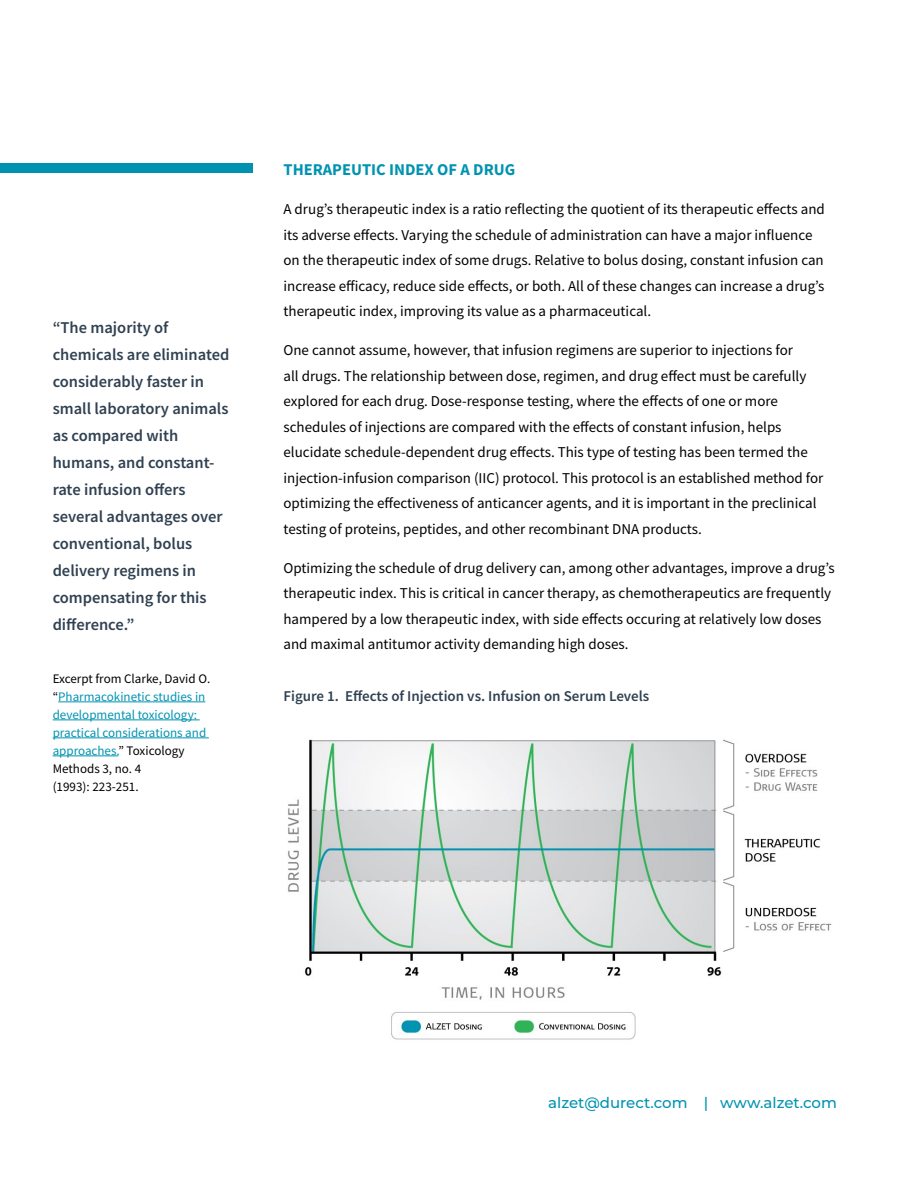
<style>
.page{position:relative;width:918px;height:1188px;background:#fff}
.page>*{position:absolute;margin:0;border:0;box-sizing:border-box;transform-origin:0 0}
.t1{font:600 16.5px/27px "Source Sans Pro";color:#304151}
.t2{font:700 16.5px "Source Sans Pro";color:#0093b1}
.t3{font:15px/25.5px "Source Sans Pro";color:#000}
.t4{font:600 15px "Source Sans Pro";color:#304151}
.t5{font:500 15px "Montserrat";color:#0093b1}
.t6{font:13.05px/18px "Source Sans Pro";color:#0093b1}
.t7{font:13.05px "Source Sans Pro";color:#000}
.s1{color:#000}
</style>
<div class="page">
<hr style="left:58px;top:702px;width:147px;height:1px;background:#0093b1">
<hr style="left:53px;top:720px;width:147px;height:1px;background:#0093b1">
<hr style="left:53px;top:738px;width:156px;height:1px;background:#0093b1">
<hr style="left:53px;top:756px;width:65px;height:1px;background:#0093b1">
<img style="left:288px;top:739px;width:544px;height:301px">
<div style="left:0;top:164px;width:253px;height:9px;background:#0093b1"></div>
<p class="t1" style="left:53px;top:314px;width:178px">“The majority of chemicals are eliminated considerably faster in small laboratory animals as compared with humans, and constant&shy;rate infusion offers several advantages over conventional, bolus delivery regimens in compensating for this difference.”</p>
<p class="t7" style="left:53px;top:670px;width:159px">Excerpt from Clarke, David O.</p>
<p class="t6" style="left:53px;top:687px;width:154px"><span class="s1">“</span>Pharmacokinetic studies in</p>
<p class="t6" style="left:53px;top:705px;width:155px">developmental toxicology: practical considerations and approaches.<span class="s1">” Toxicology<br>Methods 3, no. 4<br>(1993): 223-251.</span></p>
<p class="t2" style="left:284px;top:159px;width:233px">THERAPEUTIC INDEX OF A DRUG</p>
<p class="t3" style="left:284px;top:196px;width:543px">A drug’s therapeutic index is a ratio reflecting the quotient of its therapeutic effects and its adverse effects. Varying the schedule of administration can have a major influence on the therapeutic index of some drugs. Relative to bolus dosing, constant infusion can increase efficacy, reduce side effects, or both. All of these changes can increase a drug’s therapeutic index, improving its value as a pharmaceutical.</p>
<p class="t3" style="left:284px;top:337px;width:541px">One cannot assume, however, that infusion regimens are superior to injections for<br>all drugs. The relationship between dose, regimen, and drug effect must be carefully explored for each drug. Dose-response testing, where the effects of one or more schedules of injections are compared with the effects of constant infusion, helps elucidate schedule-dependent drug effects. This type of testing has been termed the injection-infusion comparison (IIC) protocol. This protocol is an established method for optimizing the effectiveness of anticancer agents, and it is important in the preclinical testing of proteins, peptides, and other recombinant DNA products.</p>
<p class="t3" style="left:284px;top:555px;width:553px">Optimizing the schedule of drug delivery can, among other advantages, improve a drug’s therapeutic index. This is critical in cancer therapy, as chemotherapeutics are frequently hampered by a low therapeutic index, with side effects occuring at relatively low doses and maximal antitumor activity demanding high doses.</p>
<p class="t4" style="left:284px;top:686px;width:367px">Figure 1. Effects of Injection vs. Infusion on Serum Levels</p>
<p class="t5" style="left:548px;top:1092px;width:290px">alzet@durect.com | www.alzet.com</p>
</div>
